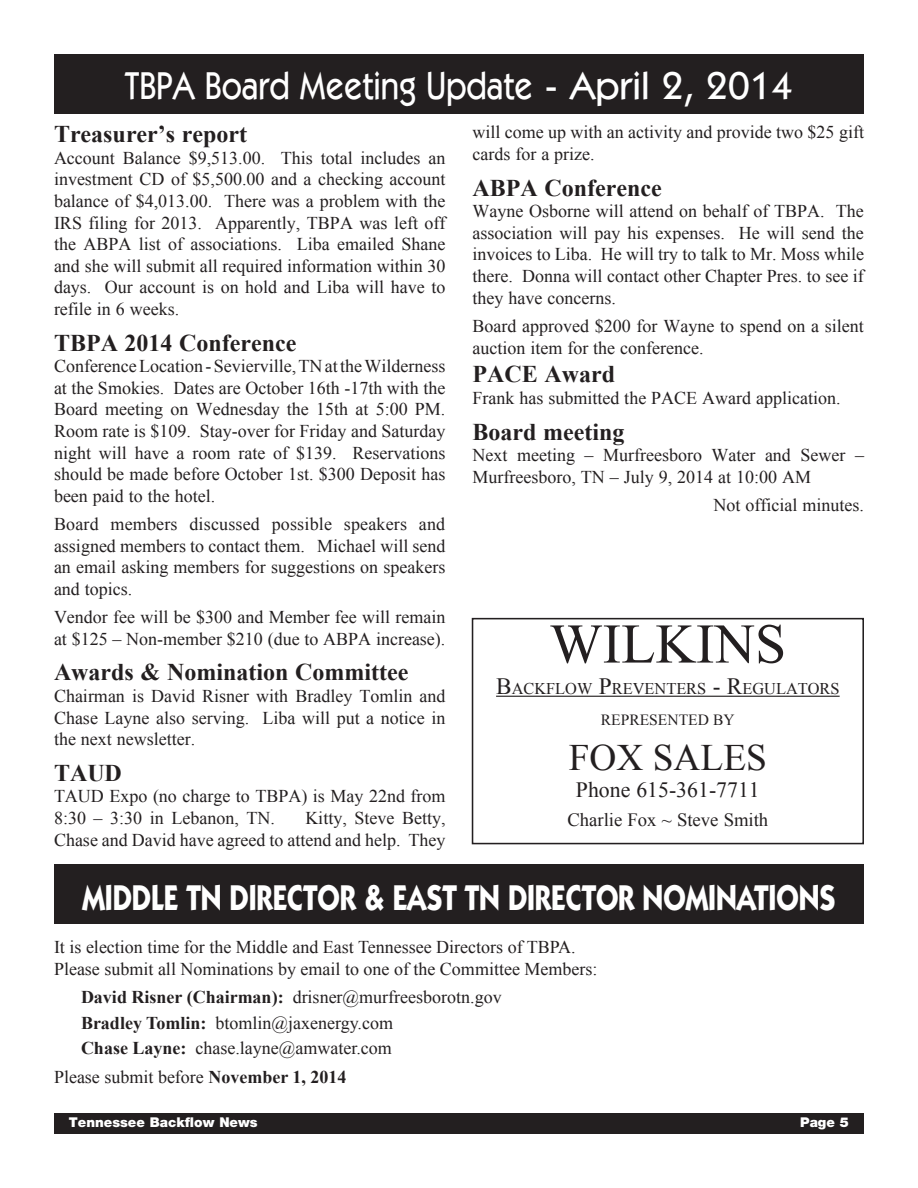
<style>
.page{position:relative;width:918px;height:1188px;background:#fff}
.page>*{position:absolute;margin:0;border:0;box-sizing:border-box;transform-origin:0 0}
.t1{font:56.1px "Times New Roman";color:#231f20}
.t2{font:500 39px "Itc Kabel";color:#fff;scale:.85 1}
.t3{font:37.35px "Times New Roman";color:#231f20}
.t4{font:700 36px "Itc Kabel";color:#fff;scale:.8 1}
.t5{font:700 24px "Times New Roman";color:#231f20}
.t6{font:21.75px "Times New Roman";color:#231f20}
.t7{font:18.75px "Times New Roman";color:#231f20}
.t8{font:18px/21.6px "Times New Roman";color:#231f20}
.t9{font:16.35px "Times New Roman";color:#231f20}
.t10{font:15.6px "Times New Roman";color:#231f20}
.t11{font:900 13.5px "Helvetica Neue";color:#fff}
.s1{font-size:23.4px}
.s2{font-weight:700}
</style>
<div class="page">
<div style="left:54px;top:1114px;width:810px;height:20px;background:#231f20"></div>
<div style="left:54px;top:54px;width:810px;height:59px;background:#231f20"></div>
<div style="left:472px;top:618px;width:392px;height:226px;border:2px solid #231f20"></div>
<hr style="left:496px;top:696px;width:344px;height:1px;background:#231f20">
<div style="left:54px;top:864px;width:810px;height:60px;background:#231f20"></div>
<p class="t2" style="left:125px;top:62px;width:787px">TBPA Board Meeting Update - April 2, 2014</p>
<p class="t5" style="left:54px;top:118px;width:195px">Treasurer’s report</p>
<p class="t8" style="left:54px;top:147px;width:393px;text-align:justify">Account Balance $9,513.00. This total includes an investment CD of $5,500.00 and a checking account balance of $4,013.00. There was a problem with the IRS filing for 2013. Apparently, TBPA was left off the ABPA list of associations. Liba emailed Shane and she will submit all required information within 30 days. Our account is on hold and Liba will have to refile in 6 weeks.</p>
<p class="t5" style="left:54px;top:326px;width:244px">TBPA 2014 Conference</p>
<p class="t8" style="left:54px;top:355px;width:393px;text-align:justify">Conference Location - Sevierville, TN at the Wilderness at the Smokies. Dates are October 16th -17th with the Board meeting on Wednesday the 15th at 5:00 PM.<br>Room rate is $109. Stay-over for Friday and Saturday night will have a room rate of $139. Reservations should be made before October 1st. $300 Deposit has been paid to the hotel.</p>
<p class="t8" style="left:54px;top:513px;width:393px;text-align:justify">Board members discussed possible speakers and assigned members to contact them. Michael will send an email asking members for suggestions on speakers and topics.</p>
<p class="t8" style="left:54px;top:606px;width:393px">Vendor fee will be $300 and Member fee will remain at $125 – Non-member $210 (due to ABPA increase).</p>
<p class="t5" style="left:54px;top:656px;width:356px">Awards &amp; Nomination Committee</p>
<p class="t8" style="left:54px;top:685px;width:393px;text-align:justify">Chairman is David Risner with Bradley Tomlin and Chase Layne also serving. Liba will put a notice in the next newsletter.</p>
<p class="t5" style="left:54px;top:756px;width:69px">TAUD</p>
<p class="t8" style="left:54px;top:785px;width:393px">TAUD Expo (no charge to TBPA) is May 22nd from<br>8:30 – 3:30 in Lebanon, TN.</p>
<p class="t8" style="left:472px;top:121px;width:393px">will come up with an activity and provide two $25 gift cards for a prize.</p>
<p class="t5" style="left:472px;top:171px;width:191px">ABPA Conference</p>
<p class="t8" style="left:472px;top:200px;width:393px;text-align:justify">Wayne Osborne will attend on behalf of TBPA. The association will pay his expenses. He will send the invoices to Liba. He will try to talk to Mr. Moss while there. Donna will contact other Chapter Pres. to see if they have concerns.</p>
<p class="t8" style="left:472px;top:315px;width:393px">Board approved $200 for Wayne to spend on a silent auction item for the conference.</p>
<p class="t5" style="left:472px;top:358px;width:144px">PACE Award</p>
<p class="t8" style="left:472px;top:387px;width:370px">Frank has submitted the PACE Award application.</p>
<p class="t5" style="left:472px;top:415px;width:153px">Board meeting</p>
<p class="t8" style="left:472px;top:444px;width:393px">Next meeting – Murfreesboro Water and Sewer –<br>Murfreesboro, TN – July 9, 2014 at 10:00 AM</p>
<p class="t8" style="left:714px;top:494px;width:152px">Not official minutes.</p>
<p class="t1" style="left:550px;top:606px;width:238px">WILKINS</p>
<p class="t9" style="left:496px;top:677px;width:345px"><span class="s1">B</span>ACKFLOW <span class="s1">P</span>REVENTERS <span class="s1">- R</span>EGULATORS</p>
<p class="t10" style="left:601px;top:710px;width:136px">REPRESENTED BY</p>
<p class="t3" style="left:569px;top:733px;width:200px">FOX SALES</p>
<p class="t6" style="left:576px;top:775px;width:185px">Phone 615-361-7711</p>
<p class="t7" style="left:567px;top:807px;width:202px">Charlie Fox ~ Steve Smith</p>
<p class="t8" style="left:54px;top:807px;width:393px;text-align:right">Kitty, Steve Betty,<br>Chase and David have agreed to attend and help. They</p>
<p class="t4" style="left:82px;top:876px;width:943px">MIDDLE TN DIRECTOR &amp; EAST TN DIRECTOR NOMINATIONS</p>
<p class="t8" style="left:54px;top:936px;width:545px">It is election time for the Middle and East Tennessee Directors of TBPA.<br>Please submit all Nominations by email to one of the Committee Members:</p>
<p class="t8" style="left:81px;top:986px;width:422px"><span class="s2">David Risner (Chairman):</span> drisner@murfreesborotn.gov</p>
<p class="t8" style="left:81px;top:1012px;width:314px"><span class="s2">Bradley Tomlin:</span> btomlin@jaxenergy.com</p>
<p class="t8" style="left:81px;top:1037px;width:312px"><span class="s2">Chase Layne:</span> chase.layne@amwater.com</p>
<p class="t8" style="left:54px;top:1066px;width:294px">Please submit before <span class="s2">November 1, 2014</span></p>
<p class="t11" style="left:69px;top:1115px;width:190px">Tennessee Backflow News</p>
<p class="t11" style="left:800px;top:1115px;width:50px">Page 5</p>
</div>
